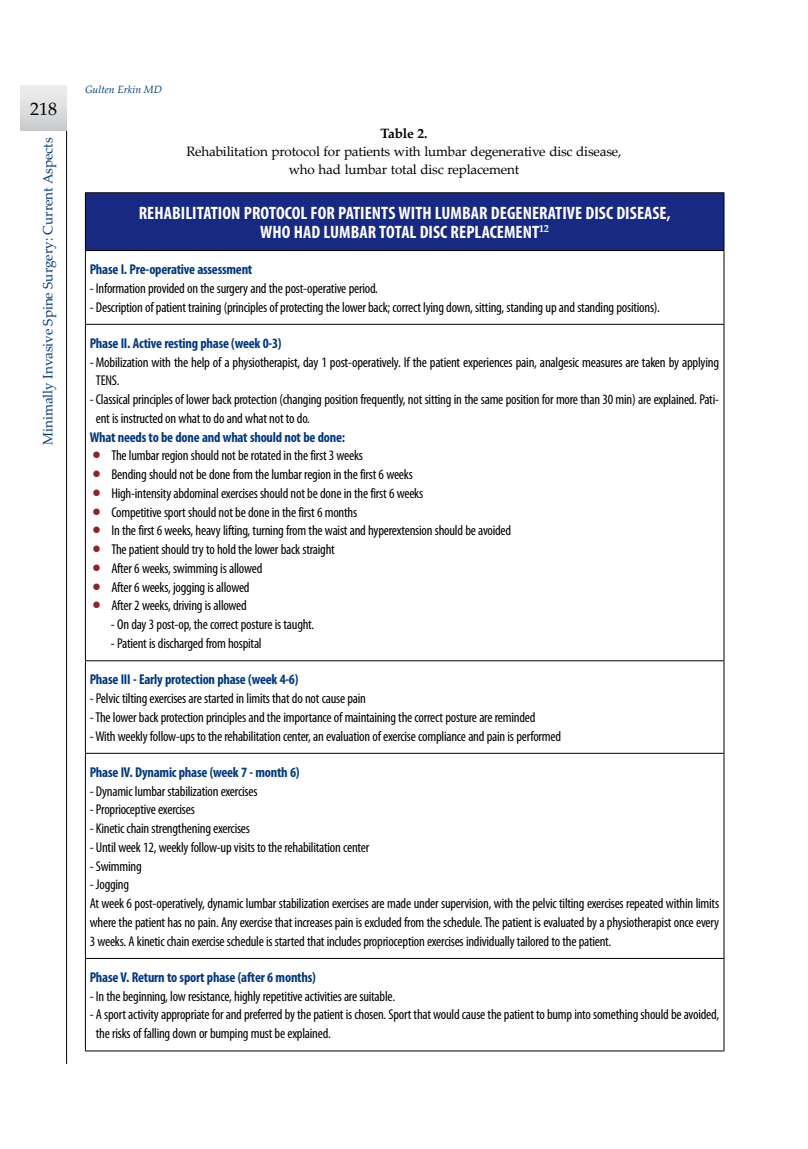
<style>
.page{position:relative;width:808px;height:1149px;background:#fff}
.page>*{position:absolute;margin:0;border:0;box-sizing:border-box;transform-origin:0 0}
.t1{font:700 condensed 18px "Myriad Pro";color:#fff}
.t2{font:18px "Palatino Linotype";color:#000}
.t3{font:condensed 14.25px/18.8px "Myriad Pro";letter-spacing:-.015em;color:#000}
.t4{font:700 condensed 14.25px "Myriad Pro";letter-spacing:-.015em;color:#003882}
.t5{font:13.5px/18px "Palatino Linotype";letter-spacing:-.015em;color:#000;text-align:center}
.t6{font:13.5px "Palatino Linotype";color:#003882}
.t7{font:700 13.5px "Palatino Linotype";color:#000}
.t8{font:italic 10.5px "Palatino Linotype";color:#003882}
.t9{font:700 10.5px "Palatino Linotype";color:#fff}
.s1{color:#922224}
</style>
<div class="page">
<hr style="left:66px;top:130px;width:1px;height:933px;background:#000">
<div style="left:20px;top:85px;width:47px;height:46px;background:linear-gradient(to bottom,#f0f1f1,#cacbcd)"></div>
<div style="left:85px;top:193px;width:639px;height:57px;background:#172983"></div>
<hr style="left:85px;top:192px;width:639px;height:1px;background:#000">
<hr style="left:85px;top:250px;width:639px;height:1px;background:#000">
<hr style="left:85px;top:324px;width:639px;height:1px;background:#000">
<hr style="left:85px;top:660px;width:639px;height:1px;background:#000">
<hr style="left:85px;top:752px;width:639px;height:1px;background:#000">
<hr style="left:85px;top:957px;width:639px;height:1px;background:#000">
<hr style="left:85px;top:1050px;width:639px;height:1px;background:#000">
<hr style="left:85px;top:193px;width:1px;height:57px;background:#000">
<hr style="left:85px;top:251px;width:1px;height:73px;background:#000">
<hr style="left:85px;top:324px;width:1px;height:336px;background:#000">
<hr style="left:85px;top:661px;width:1px;height:91px;background:#000">
<hr style="left:85px;top:753px;width:1px;height:204px;background:#000">
<hr style="left:85px;top:958px;width:1px;height:92px;background:#000">
<hr style="left:724px;top:193px;width:1px;height:57px;background:#000">
<hr style="left:724px;top:251px;width:1px;height:73px;background:#000">
<hr style="left:724px;top:324px;width:1px;height:336px;background:#000">
<hr style="left:724px;top:661px;width:1px;height:91px;background:#000">
<hr style="left:724px;top:753px;width:1px;height:204px;background:#000">
<hr style="left:724px;top:958px;width:1px;height:92px;background:#000">
<p class="t2" style="left:30px;top:96px;width:28px">218</p>
<p class="t6" style="left:38px;top:444px;width:309px;rotate:-90deg">Minimally Invasive Spine Surgery: Current Aspects</p>
<p class="t8" style="left:85px;top:82px;width:79px">Gulten Erkin MD</p>
<p class="t7" style="left:380px;top:123px;width:48px">Table 2.</p>
<p class="t5" style="left:186px;top:141px;width:437px">Rehabilitation protocol for patients with lumbar degenerative disc disease, who had lumbar total disc replacement</p>
<p class="t1" style="left:139px;top:202px;width:17px">Rehabilitation</p>
<p class="t1" style="left:244px;top:202px;width:9px">protocol</p>
<p class="t1" style="left:311px;top:202px;width:36px">for patients</p>
<p class="t1" style="left:398px;top:202px;width:9px">with</p>
<p class="t1" style="left:435px;top:202px;width:10px">lumbar</p>
<p class="t1" style="left:491px;top:202px;width:9px">degenerative</p>
<p class="t1" style="left:585px;top:202px;width:8px">disc</p>
<p class="t1" style="left:616px;top:202px;width:8px">disease</p>
<p class="t1" style="left:666px;top:202px;width:6px">,</p>
<p class="t1" style="left:260px;top:220px;width:11px">who</p>
<p class="t1" style="left:294px;top:220px;width:40px">had lumbar</p>
<p class="t1" style="left:379px;top:220px;width:9px">total</p>
<p class="t1" style="left:420px;top:220px;width:8px">disc</p>
<p class="t1" style="left:451px;top:220px;width:9px">replacement</p>
<p class="t9" style="left:539px;top:221px;width:12px">12</p>
<p class="t4" style="left:90px;top:260px;width:164px">Phase I. Pre-operative assessment</p>
<p class="t3" style="left:90px;top:278px;width:290px">- Information provided on the surgery and the post-operative period.</p>
<p class="t3" style="left:90px;top:297px;width:572px">- Description of patient training (principles of protecting the lower back; correct lying down, sitting, standing up and standing positions).</p>
<p class="t4" style="left:90px;top:334px;width:193px">Phase II. Active resting phase (week 0-3)</p>
<p class="t3" style="left:96px;top:352px;width:625px;text-indent:-6px">- Mobilization with the help of a physiotherapist, day 1 post-operatively. If the patient experiences pain, analgesic measures are taken by applying<br>TENS.</p>
<p class="t3" style="left:96px;top:389px;width:625px;text-indent:-6px">- Classical principles of lower back protection (changing position frequently, not sitting in the same position for more than 30 min) are explained. Pati&shy;ent is instructed on what to do and what not to do.</p>
<p class="t4" style="left:90px;top:428px;width:257px">What needs to be done and what should not be done:</p>
<p class="t3" style="left:92px;top:446px;width:272px"><span class="s1">•</span> The lumbar region should not be rotated in the first 3 weeks</p>
<p class="t3" style="left:92px;top:464px;width:322px"><span class="s1">•</span> Bending should not be done from the lumbar region in the first 6 weeks</p>
<p class="t3" style="left:92px;top:483px;width:332px"><span class="s1">•</span> High-intensity abdominal exercises should not be done in the first 6 weeks</p>
<p class="t3" style="left:92px;top:502px;width:266px"><span class="s1">•</span> Competitive sport should not be done in the first 6 months</p>
<p class="t3" style="left:92px;top:521px;width:420px"><span class="s1">•</span> In the first 6 weeks, heavy lifting, turning from the waist and hyperextension should be avoided</p>
<p class="t3" style="left:92px;top:539px;width:244px"><span class="s1">•</span> The patient should try to hold the lower back straight</p>
<p class="t3" style="left:92px;top:558px;width:171px"><span class="s1">•</span> After 6 weeks, swimming is allowed</p>
<p class="t3" style="left:92px;top:577px;width:159px"><span class="s1">•</span> After 6 weeks, jogging is allowed</p>
<p class="t3" style="left:92px;top:596px;width:156px"><span class="s1">•</span> After 2 weeks, driving is allowed</p>
<p class="t3" style="left:111px;top:614px;width:205px">- On day 3 post-op, the correct posture is taught.</p>
<p class="t3" style="left:111px;top:633px;width:152px">- Patient is discharged from hospital</p>
<p class="t4" style="left:90px;top:670px;width:210px">Phase III - Early protection phase (week 4-6)</p>
<p class="t3" style="left:90px;top:688px;width:278px">- Pelvic tilting exercises are started in limits that do not cause pain</p>
<p class="t3" style="left:90px;top:707px;width:447px">- The lower back protection principles and the importance of maintaining the correct posture are reminded</p>
<p class="t3" style="left:90px;top:726px;width:473px">- With weekly follow-ups to the rehabilitation center, an evaluation of exercise compliance and pain is performed</p>
<p class="t4" style="left:90px;top:762px;width:211px">Phase IV. Dynamic phase (week 7 - month 6)</p>
<p class="t3" style="left:90px;top:781px;width:169px">- Dynamic lumbar stabilization exercises</p>
<p class="t3" style="left:90px;top:799px;width:107px">- Proprioceptive exercises</p>
<p class="t3" style="left:90px;top:818px;width:162px">- Kinetic chain strengthening exercises</p>
<p class="t3" style="left:90px;top:837px;width:281px">- Until week 12, weekly follow-up visits to the rehabilitation center</p>
<p class="t3" style="left:90px;top:856px;width:54px">- Swimming</p>
<p class="t3" style="left:90px;top:874px;width:631px">- Jogging<br>At week 6 post-operatively, dynamic lumbar stabilization exercises are made under supervision, with the pelvic tilting exercises repeated within limits where the patient has no pain. Any exercise that increases pain is excluded from the schedule. The patient is evaluated by a physiotherapist once every 3 weeks. A kinetic chain exercise schedule is started that includes proprioception exercises individually tailored to the patient.</p>
<p class="t4" style="left:90px;top:967px;width:228px">Phase V. Return to sport phase (after 6 months)</p>
<p class="t3" style="left:90px;top:986px;width:307px">- In the beginning, low resistance, highly repetitive activities are suitable.</p>
<p class="t3" style="left:96px;top:1004px;width:625px;text-indent:-6px">- A sport activity appropriate for and preferred by the patient is chosen. Sport that would cause the patient to bump into something should be avoided, the risks of falling down or bumping must be explained.</p>
</div>
